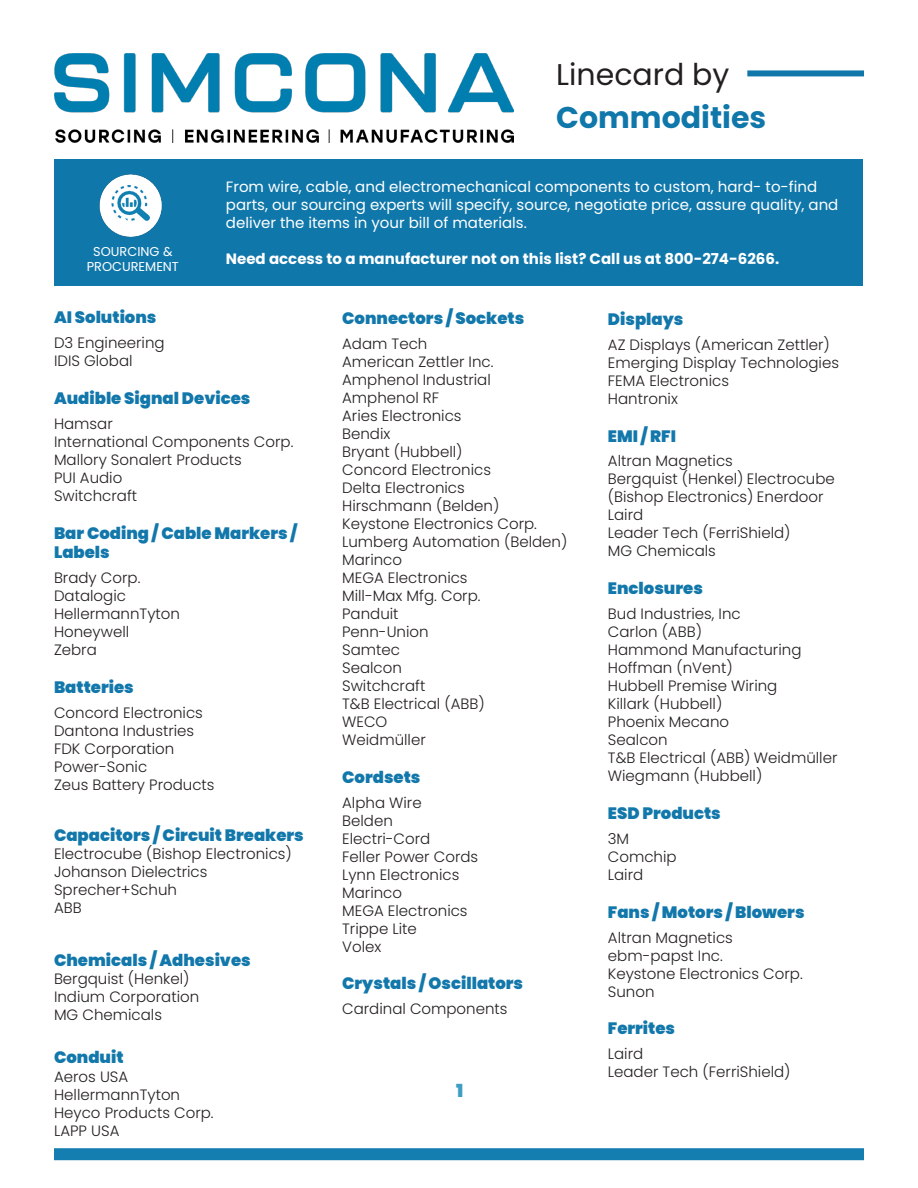
<style>
.page{position:relative;width:918px;height:1188px;background:#fff}
.page>*{position:absolute;margin:0;border:0;box-sizing:border-box;transform-origin:0 0}
.t1{font:700 30px "Poppins";color:#1077aa}
.t2{font:30px "Poppins";color:#231f20}
.t3{font:900 18px "Poppins";color:#3f9dc3}
.list{font:900 16.5px/19.8px "Poppins";color:#1277aa}
.list-2{font:300 15px/18px "Poppins";color:#231f20}
.t4{font:15px/18px "Poppins";color:#fff}
.t5{font:700 15px "Poppins";color:#fff}
.t6{font:12.9px "Poppins";color:#fff}
</style>
<div class="page">
<div style="left:54px;top:1148px;width:810px;height:12px;background:#147eb0"></div>
<img style="left:54px;top:54px;width:460px;height:88px">
<div style="left:747px;top:70px;width:117px;height:6px;background:#1077aa"></div>
<div style="left:55px;top:160px;width:808px;height:126px;background:#1077aa"></div>
<img style="left:99px;top:174px;width:63px;height:63px">
<p class="t6" style="left:93px;top:244px;width:81px">SOURCING &amp;</p>
<p class="t6" style="left:87px;top:259px;width:94px">PROCUREMENT</p>
<p class="t2" style="left:556px;top:58px;width:175px">Linecard by</p>
<p class="t1" style="left:556px;top:100px;width:212px">Commodities</p>
<p class="t4" style="left:226px;top:178px;width:614px">From wire, cable, and electromechanical components to custom, hard- to-find parts, our sourcing experts will specify, source, negotiate price, assure quality, and deliver the items in your bill of materials.</p>
<p class="t5" style="left:226px;top:250px;width:555px">Need access to a manufacturer not on this list? Call us at 800-274-6266.</p>
<p class="list" style="left:54px;top:308px;width:104px">AI Solutions</p>
<p class="list-2" style="left:54px;top:334px;width:112px">D3 Engineering<br>IDIS Global</p>
<p class="list" style="left:54px;top:388px;width:198px">Audible Signal Devices</p>
<p class="list-2" style="left:54px;top:415px;width:241px">Hamsar<br>International Components Corp.<br>Mallory Sonalert Products<br>PUI Audio<br>Switchcraft</p>
<p class="list" style="left:54px;top:523px;width:245px">Bar Coding / Cable Markers /<br>Labels</p>
<p class="list-2" style="left:54px;top:569px;width:128px">Brady Corp.<br>Datalogic<br>HellermannTyton<br>Honeywell<br>Zebra</p>
<p class="list" style="left:54px;top:677px;width:81px">Batteries</p>
<p class="list-2" style="left:54px;top:704px;width:162px">Concord Electronics<br>Dantona Industries<br>FDK Corporation<br>Power-Sonic<br>Zeus Battery Products</p>
<p class="list" style="left:54px;top:826px;width:251px">Capacitors / Circuit Breakers</p>
<p class="list-2" style="left:54px;top:845px;width:239px">Electrocube (Bishop Electronics)<br>Johanson Dielectrics<br>Sprecher+Schuh<br>ABB</p>
<p class="list" style="left:54px;top:950px;width:198px">Chemicals / Adhesives</p>
<p class="list-2" style="left:54px;top:970px;width:147px">Bergquist (Henkel)<br>Indium Corporation<br>MG Chemicals</p>
<p class="list" style="left:54px;top:1047px;width:71px">Conduit</p>
<p class="list-2" style="left:54px;top:1068px;width:161px">Aeros USA<br>HellermannTyton<br>Heyco Products Corp.<br>LAPP USA</p>
<p class="list" style="left:342px;top:308px;width:184px">Connectors / Sockets</p>
<p class="list-2" style="left:342px;top:335px;width:227px">Adam Tech<br>American Zettler Inc.<br>Amphenol Industrial<br>Amphenol RF<br>Aries Electronics<br>Bendix<br>Bryant (Hubbell)<br>Concord Electronics<br>Delta Electronics<br>Hirschmann (Belden)<br>Keystone Electronics Corp.<br>Lumberg Automation (Belden)<br>Marinco<br>MEGA Electronics<br>Mill-Max Mfg. Corp.<br>Panduit<br>Penn-Union<br>Samtec<br>Sealcon<br>Switchcraft<br>T&amp;B Electrical (ABB)<br>WECO<br>Weidmüller</p>
<p class="list" style="left:342px;top:767px;width:80px">Cordsets</p>
<p class="list-2" style="left:342px;top:794px;width:138px">Alpha Wire<br>Belden<br>Electri-Cord<br>Feller Power Cords<br>Lynn Electronics<br>Marinco<br>MEGA Electronics<br>Trippe Lite<br>Volex</p>
<p class="list" style="left:342px;top:974px;width:183px">Crystals / Oscillators</p>
<p class="list-2" style="left:342px;top:1000px;width:167px">Cardinal Components</p>
<p class="t3" style="left:456px;top:1080px;width:9px">1</p>
<p class="list" style="left:608px;top:309px;width:77px">Displays</p>
<p class="list-2" style="left:608px;top:336px;width:233px">AZ Displays (American Zettler)<br>Emerging Display Technologies<br>FEMA Electronics<br>Hantronix</p>
<p class="list" style="left:608px;top:426px;width:70px">EMI / RFI</p>
<p class="list-2" style="left:608px;top:452px;width:229px">Altran Magnetics<br>Bergquist (Henkel) Electrocube (Bishop Electronics) Enerdoor<br>Laird<br>Leader Tech (FerriShield)<br>MG Chemicals</p>
<p class="list" style="left:608px;top:579px;width:97px">Enclosures</p>
<p class="list-2" style="left:608px;top:605px;width:231px">Bud Industries, Inc<br>Carlon (ABB)<br>Hammond Manufacturing<br>Hoffman (nVent)<br>Hubbell Premise Wiring<br>Killark (Hubbell)<br>Phoenix Mecano<br>Sealcon<br>T&amp;B Electrical (ABB) Weidmüller<br>Wiegmann (Hubbell)</p>
<p class="list" style="left:608px;top:803px;width:114px">ESD Products</p>
<p class="list-2" style="left:608px;top:830px;width:70px">3M<br>Comchip<br>Laird</p>
<p class="list" style="left:608px;top:902px;width:198px">Fans / Motors / Blowers</p>
<p class="list-2" style="left:608px;top:928px;width:196px">Altran Magnetics ebm-papst Inc.<br>Keystone Electronics Corp.<br>Sunon</p>
<p class="list" style="left:608px;top:1019px;width:69px">Ferrites</p>
<p class="list-2" style="left:608px;top:1045px;width:184px">Laird<br>Leader Tech (FerriShield)</p>
</div>
